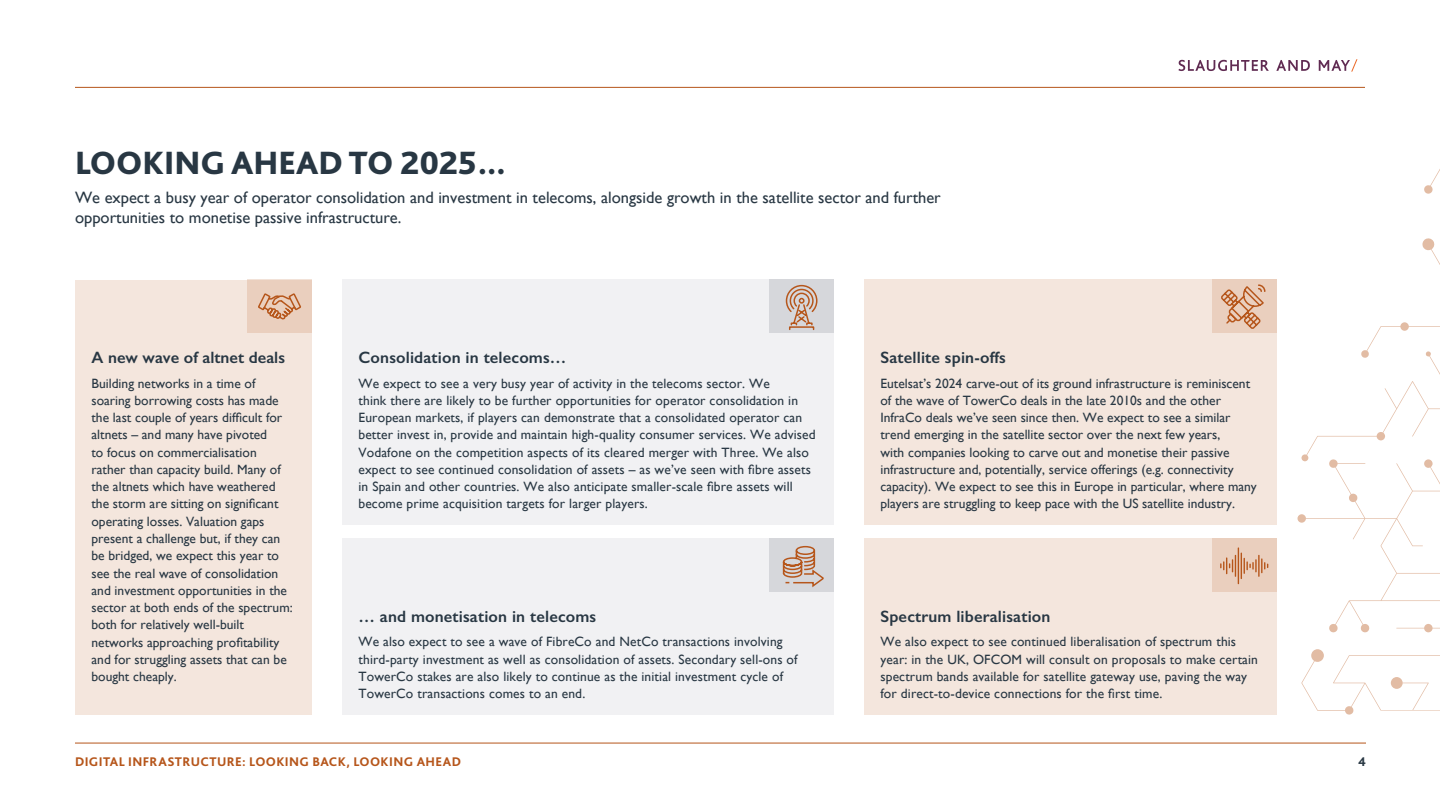
<style>
.page{position:relative;width:1440px;height:810px;background:#fff}
.page>*{position:absolute;margin:0;border:0;box-sizing:border-box;transform-origin:0 0}
.t1{font:800 33.75px "Bliss Pro";color:#283743}
.t2{font:16.5px/19.5px "Gill Sans";color:#283743}
.t3{font:600 16.5px "Gill Sans";letter-spacing:.01em;color:#283743}
.t4{font:13.5px/17.2px "Gill Sans";letter-spacing:.01em;color:#283743}
.t5{font:800 13.12px "Bliss Pro";letter-spacing:.03em;color:#b6561b}
.t6{font:800 13.12px "Bliss Pro";color:#283743}
</style>
<div class="page">
<svg style="left:1298px;top:169px;width:142px;height:546px"></svg>
<div style="left:342px;top:538px;width:492px;height:177px;background:#f1f1f3"></div>
<div style="left:769px;top:538px;width:65px;height:54px;background:#d6d7db"></div>
<svg style="left:782px;top:545px;width:42px;height:43px"></svg>
<div style="left:342px;top:280px;width:492px;height:245px;background:#f1f1f3"></div>
<div style="left:864px;top:280px;width:412px;height:245px;background:#f4e6dd"></div>
<div style="left:769px;top:280px;width:65px;height:53px;background:#d6d7db"></div>
<div style="left:75px;top:280px;width:237px;height:435px;background:#f4e6dd"></div>
<div style="left:864px;top:538px;width:412px;height:177px;background:#f4e6dd"></div>
<div style="left:248px;top:280px;width:64px;height:53px;background:#eacfbe"></div>
<svg style="left:258px;top:293px;width:43px;height:27px"></svg>
<div style="left:1212px;top:280px;width:64px;height:53px;background:#eacfbe"></div>
<svg style="left:1221px;top:284px;width:45px;height:45px"></svg>
<div style="left:1212px;top:538px;width:64px;height:54px;background:#eacfbe"></div>
<hr style="left:1238px;top:547px;width:1px;height:37px;background:#b6561b">
<svg style="left:1220px;top:553px;width:48px;height:26px"></svg>
<svg style="left:785px;top:284px;width:33px;height:46px"></svg>
<hr style="left:75px;top:87px;width:1290px;height:1px;background:#b6561b">
<hr style="left:75px;top:743px;width:1291px;height:1px;background:#b6561b">
<svg style="left:1178px;top:60px;width:91px;height:11px"></svg>
<svg style="left:1276px;top:60px;width:34px;height:11px"></svg>
<svg style="left:1319px;top:59px;width:38px;height:13px"></svg>
<h1 class="t1" style="left:75px;top:142px;width:434px">LOOKING AHEAD TO 2025…</h1>
<p class="t2" style="left:75px;top:188px;width:867px">We expect a busy year of operator consolidation and investment in telecoms, alongside growth in the satellite sector and further opportunities to monetise passive infrastructure.</p>
<p class="t3" style="left:92px;top:347px;width:195px">A new wave of altnet deals</p>
<p class="t4" style="left:92px;top:374px;width:203px">Building networks in a time of soaring borrowing costs has made the last couple of years difficult for altnets – and many have pivoted<br>to focus on commercialisation rather than capacity build. Many of the altnets which have weathered the storm are sitting on significant operating losses. Valuation gaps present a challenge but, if they can be bridged, we expect this year to see the real wave of consolidation and investment opportunities in the sector at both ends of the spectrum: both for relatively well-built networks approaching profitability and for struggling assets that can be bought cheaply.</p>
<p class="t3" style="left:358px;top:347px;width:209px">Consolidation in telecoms…</p>
<p class="t4" style="left:358px;top:374px;width:459px">We expect to see a very busy year of activity in the telecoms sector. We<br>think there are likely to be further opportunities for operator consolidation in European markets, if players can demonstrate that a consolidated operator can better invest in, provide and maintain high-quality consumer services. We advised Vodafone on the competition aspects of its cleared merger with Three. We also expect to see continued consolidation of assets – as we’ve seen with fibre assets in Spain and other countries. We also anticipate smaller-scale fibre assets will become prime acquisition targets for larger players.</p>
<p class="t3" style="left:358px;top:606px;width:239px">… and monetisation in telecoms</p>
<p class="t4" style="left:358px;top:633px;width:441px">We also expect to see a wave of FibreCo and NetCo transactions involving third-party investment as well as consolidation of assets. Secondary sell-ons of TowerCo stakes are also likely to continue as the initial investment cycle of TowerCo transactions comes to an end.</p>
<p class="t3" style="left:880px;top:347px;width:127px">Satellite spin-offs</p>
<p class="t4" style="left:880px;top:374px;width:378px">Eutelsat’s 2024 carve-out of its ground infrastructure is reminiscent of the wave of TowerCo deals in the late 2010s and the other InfraCo deals we’ve seen since then. We expect to see a similar trend emerging in the satellite sector over the next few years,<br>with companies looking to carve out and monetise their passive infrastructure and, potentially, service offerings (e.g. connectivity capacity). We expect to see this in Europe in particular, where many players are struggling to keep pace with the US satellite industry.</p>
<p class="t3" style="left:880px;top:606px;width:172px">Spectrum liberalisation</p>
<p class="t4" style="left:880px;top:633px;width:379px">We also expect to see continued liberalisation of spectrum this year: in the UK, OFCOM will consult on proposals to make certain spectrum bands available for satellite gateway use, paving the way for direct-to-device connections for the first time.</p>
<p class="t5" style="left:75px;top:754px;width:388px">DIGITAL INFRASTRUCTURE: LOOKING BACK, LOOKING AHEAD</p>
<p class="t6" style="left:1358px;top:754px;width:9px">4</p>
</div>
